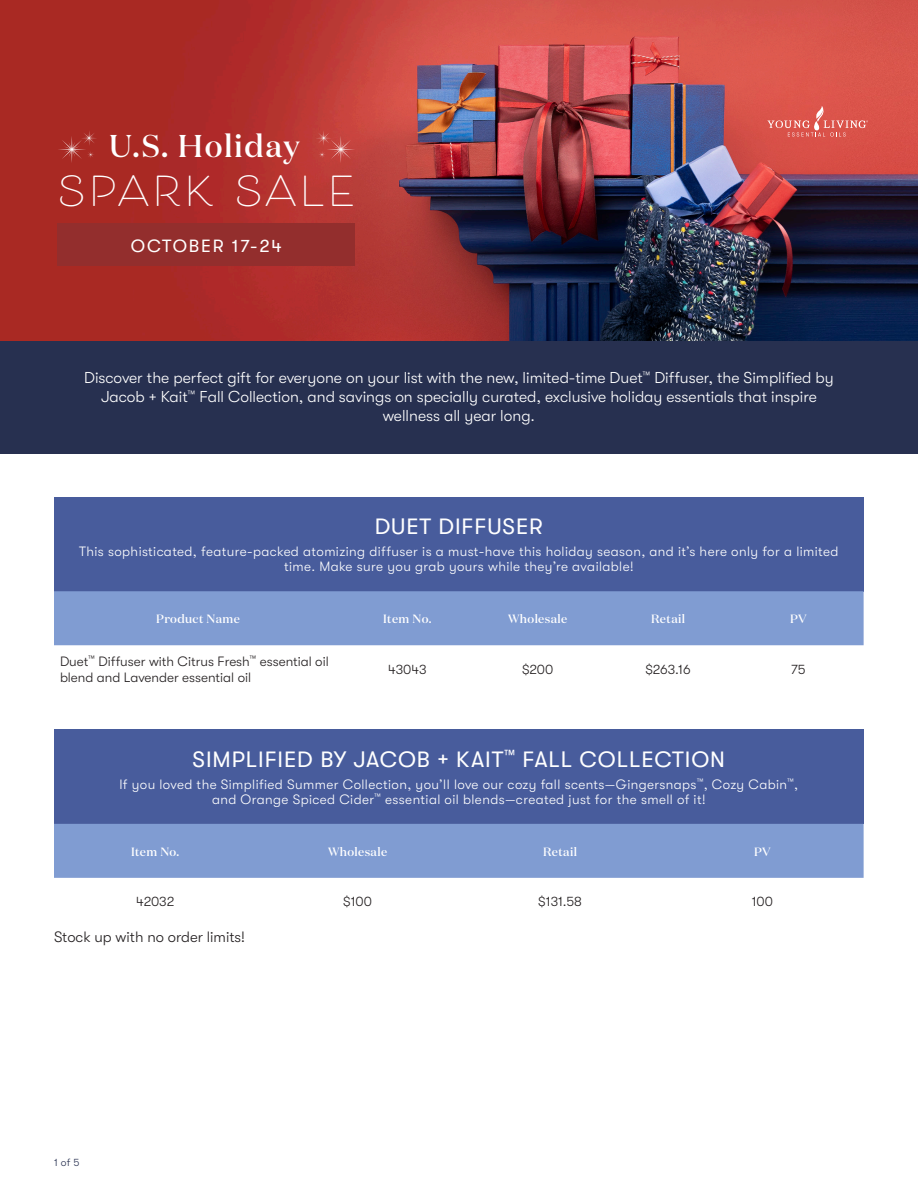
<style>
.page{position:relative;width:918px;height:1188px;background:#fff}
.page>*{position:absolute;margin:0;border:0;box-sizing:border-box;transform-origin:0 0}
.t1{font:47.7px "Beloved Sans";letter-spacing:.05em;color:#fff}
.t2{font:500 31.5px "Domaine Display";letter-spacing:.05em;color:#fff}
.t3{font:22.5px "GT Walsheim Pro";letter-spacing:.04em;color:#fff}
.t4{font:18px "GT Walsheim Pro";letter-spacing:.1em;color:#fff}
.t5{font:300 15.75px/18.9px "GT Walsheim Pro";color:#fff;text-align:center}
.t6{font:300 15px "GT Walsheim Pro";color:#231f20}
.t7{font:300 13.5px/15px "GT Walsheim Pro";letter-spacing:.03em;color:#fff;text-align:center}
.t8{font:300 13.5px/16.2px "GT Walsheim Pro";color:#231f20}
.t9{font:500 12px "Domaine Display";letter-spacing:.03em;color:#fff}
.t10{font:300 10.5px "GT Walsheim";color:#273050}
</style>
<div class="page">
<img style="left:0;top:0;width:918px;height:341px">
<div style="left:0;top:341px;width:918px;height:113px;background:#273050"></div>
<svg style="left:767px;top:106px;width:101px;height:31px;background:#de645c"></svg>
<div style="left:57px;top:224px;width:298px;height:42px;background:#932e2d"></div>
<svg style="left:57px;top:130px;width:40px;height:33px"></svg>
<svg style="left:316px;top:130px;width:39px;height:33px"></svg>
<div style="left:54px;top:497px;width:810px;height:94px;background:#485c9c"></div>
<div style="left:54px;top:591px;width:810px;height:54px;background:#809cd2"></div>
<div style="left:54px;top:729px;width:810px;height:95px;background:#485c9c"></div>
<div style="left:54px;top:824px;width:810px;height:54px;background:#809cd2"></div>
<p class="t2" style="left:109px;top:126px;width:192px">U.S. Holiday</p>
<p class="t1" style="left:57px;top:162px;width:299px">SPARK SALE</p>
<p class="t4" style="left:131px;top:236px;width:152px">OCTOBER 17-24</p>
<p class="t5" style="left:84px;top:369px;width:751px">Discover the perfect gift for everyone on your list with the new, limited-time Duet<sup>™</sup> Diffuser, the Simplified by<br>Jacob + Kait<sup>™</sup> Fall Collection, and savings on specially curated, exclusive holiday essentials that inspire wellness all year long.</p>
<p class="t3" style="left:375px;top:514px;width:170px">DUET DIFFUSER</p>
<p class="t7" style="left:79px;top:544px;width:761px">This sophisticated, feature-packed atomizing diffuser is a must-have this holiday season, and it’s here only for a limited time. Make sure you grab yours while they’re available!</p>
<p class="t9" style="left:156px;top:611px;width:85px">Product Name</p>
<p class="t9" style="left:383px;top:611px;width:50px">Item No.</p>
<p class="t9" style="left:508px;top:611px;width:61px">Wholesale</p>
<p class="t9" style="left:651px;top:611px;width:35px">Retail</p>
<p class="t9" style="left:790px;top:611px;width:18px">PV</p>
<p class="t8" style="left:60px;top:653px;width:270px">Duet<sup>™</sup> Diffuser with Citrus Fresh<sup>™</sup> essential oil blend and Lavender essential oil</p>
<p class="t8" style="left:388px;top:661px;width:40px">43043</p>
<p class="t8" style="left:522px;top:661px;width:33px">$200</p>
<p class="t8" style="left:645px;top:661px;width:47px">$263.16</p>
<p class="t8" style="left:791px;top:661px;width:16px">75</p>
<p class="t3" style="left:193px;top:747px;width:534px">SIMPLIFIED BY JACOB + KAIT<sup>™</sup> FALL COLLECTION</p>
<p class="t7" style="left:119px;top:777px;width:680px">If you loved the Simplified Summer Collection, you’ll love our cozy fall scents—Gingersnaps<sup>™</sup>, Cozy Cabin<sup>™</sup>, and Orange Spiced Cider<sup>™</sup> essential oil blends—created just for the smell of it!</p>
<p class="t9" style="left:131px;top:844px;width:50px">Item No.</p>
<p class="t9" style="left:328px;top:844px;width:61px">Wholesale</p>
<p class="t9" style="left:543px;top:844px;width:35px">Retail</p>
<p class="t9" style="left:754px;top:844px;width:18px">PV</p>
<p class="t8" style="left:136px;top:894px;width:40px">42032</p>
<p class="t8" style="left:343px;top:894px;width:30px">$100</p>
<p class="t8" style="left:538px;top:894px;width:45px">$131.58</p>
<p class="t8" style="left:752px;top:894px;width:23px">100</p>
<p class="t6" style="left:54px;top:929px;width:192px">Stock up with no order limits!</p>
<p class="t10" style="left:54px;top:1156px;width:27px">1 of 5</p>
</div>
